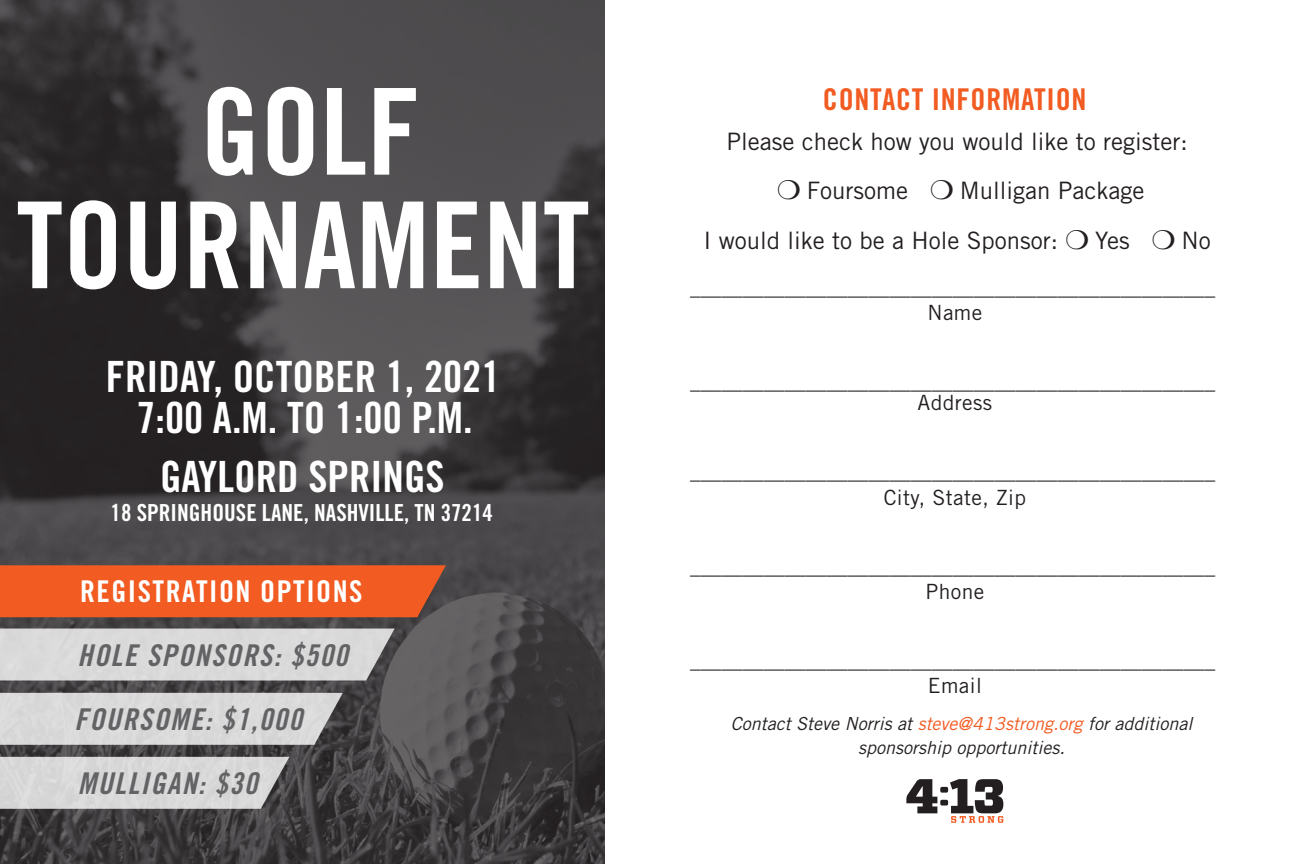
<style>
.page{position:relative;width:1296px;height:864px;background:#fff}
.page>*{position:absolute;margin:0;border:0;box-sizing:border-box;transform-origin:0 0}
.t1{font:120px "Trade Gothic LT Std Bd Cn 20";color:#fff}
.t2{font:43.2px "Trade Gothic LT Std Bd Cn 20";color:#fff}
.t3{font:30px "Trade Gothic LT Std Bd Cn 20 Obl";letter-spacing:.05em;color:#636366}
.t4{font:30px "Trade Gothic LT Std Bd Cn 20";letter-spacing:.05em;color:#fff}
.t5{font:30px "Trade Gothic LT Std Bd Cn 20";letter-spacing:.025em;color:#f25b21}
.Paragraph_Style_1{font:24px "Trade Gothic LT Std";color:#231f20}
.t6{font:23.4px "Trade Gothic LT Std Bd Cn 20";color:#fff}
.t7{font:21px "Trade Gothic LT Std Cn 18";color:#231f20}
.t8{font:21px "Trade Gothic LT Std";letter-spacing:.02em;color:#231f20}
.Paragraph_Style_1-2{font:italic 18px/24px "Trade Gothic LT Std";color:#231f20;text-align:center}
.s1{color:#f25b21}
</style>
<div class="page">
<svg style="left:0;top:0;width:605px;height:864px;background:#423f41"></svg>
<svg style="left:906px;top:779px;width:97px;height:44px"></svg>
<div style="left:0;top:565px;width:446px;height:52px;background:#f25b21"></div>
<div style="left:0;top:629px;width:395px;height:52px;background:#dadada"></div>
<div style="left:0;top:693px;width:343px;height:52px;background:#dad9da"></div>
<div style="left:0;top:757px;width:289px;height:52px;background:#d8d8d8"></div>
<p class="t1" style="left:200px;top:59px;width:221px">GOLF</p>
<p class="t1" style="left:16px;top:173px;width:575px">TOURNAMENT</p>
<p class="t2" style="left:106px;top:350px;width:396px">FRIDAY, OCTOBER 1, 2021</p>
<p class="t2" style="left:136px;top:391px;width:338px">7:00 A.M. TO 1:00 P.M.</p>
<p class="t2" style="left:160px;top:450px;width:286px">GAYLORD SPRINGS</p>
<p class="t6" style="left:111px;top:498px;width:384px">18 SPRINGHOUSE LANE, NASHVILLE, TN 37214</p>
<p class="t4" style="left:80px;top:573px;width:284px">REGISTRATION OPTIONS</p>
<p class="t3" style="left:78px;top:637px;width:272px">HOLE SPONSORS: $500</p>
<p class="t3" style="left:75px;top:701px;width:229px">FOURSOME: $1,000</p>
<p class="t3" style="left:78px;top:765px;width:181px">MULLIGAN: $30</p>
<p class="t5" style="left:823px;top:81px;width:265px">CONTACT INFORMATION</p>
<p class="Paragraph_Style_1" style="left:727px;top:127px;width:463px">Please check how you would like to register:</p>
<p class="Paragraph_Style_1" style="left:807px;top:176px;width:103px">Foursome</p>
<p class="Paragraph_Style_1" style="left:960px;top:176px;width:186px">Mulligan Package</p>
<p class="Paragraph_Style_1" style="left:704px;top:226px;width:356px">I would like to be a Hole Sponsor:</p>
<p class="Paragraph_Style_1" style="left:1095px;top:226px;width:36px">Yes</p>
<p class="Paragraph_Style_1" style="left:1181px;top:226px;width:31px">No</p>
<p class="t7" style="left:690px;top:275px;width:527px">__________________________________________________</p>
<p class="t8" style="left:927px;top:300px;width:56px">Name</p>
<p class="t7" style="left:690px;top:369px;width:527px">__________________________________________________</p>
<p class="t8" style="left:917px;top:390px;width:76px">Address</p>
<p class="t7" style="left:690px;top:459px;width:526px">__________________________________________________</p>
<p class="t8" style="left:884px;top:484px;width:144px">City, State, Zip</p>
<p class="t7" style="left:690px;top:554px;width:527px">__________________________________________________</p>
<p class="t8" style="left:925px;top:579px;width:60px">Phone</p>
<p class="t7" style="left:690px;top:648px;width:527px">__________________________________________________</p>
<p class="t8" style="left:928px;top:673px;width:56px">Email</p>
<p class="Paragraph_Style_1-2" style="left:731px;top:712px;width:463px">Contact Steve Norris at <span class="s1">steve@413strong.org</span> for additional sponsorship opportunities.</p>
</div>
